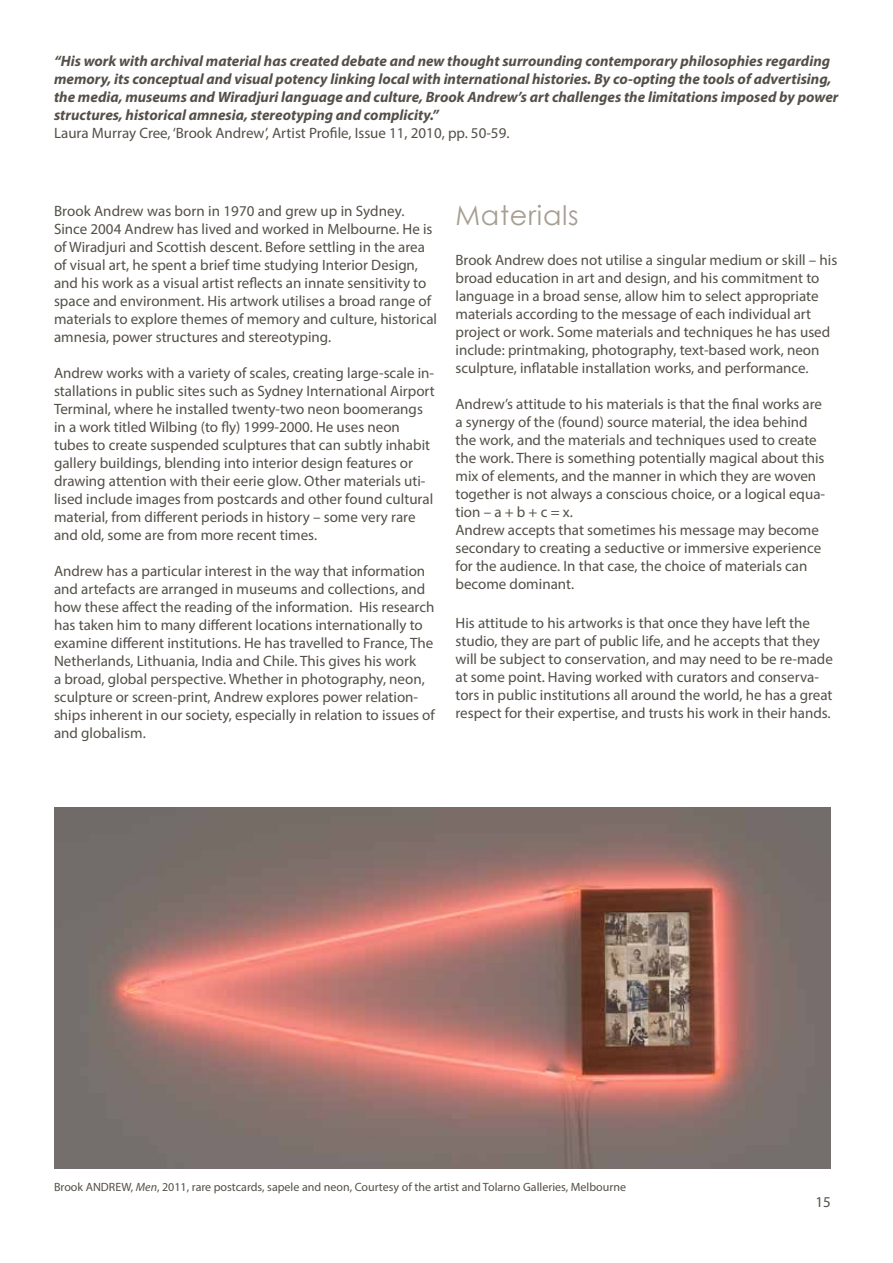
<style>
.page{position:relative;width:893px;height:1263px;background:#fff}
.page>*{position:absolute;margin:0;border:0;box-sizing:border-box;transform-origin:0 0}
.t1{font:27px "Century Gothic";letter-spacing:.025em;color:#a69e91}
.t2{font:15px/18px "Myriad Pro";color:#544f48}
.t3{font:italic 700 15px/18px "Myriad Pro";color:#544f48}
.t4{font:12px "Myriad Pro";color:#544f48}
.s1{font-style:italic}
</style>
<div class="page">
<img style="left:54px;top:808px;width:776px;height:360px">
<p class="t3" style="left:54px;top:51px;width:786px">“His work with archival material has created debate and new thought surrounding contemporary philosophies regarding memory, its conceptual and visual potency linking local with international histories. By co-opting the tools of advertising, the media, museums and Wiradjuri language and culture, Brook Andrew’s art challenges the limitations imposed by power structures, historical amnesia, stereotyping and complicity.”</p>
<p class="t2" style="left:54px;top:124px;width:457px">Laura Murray Cree, ‘Brook Andrew’, Artist Profile, Issue 11, 2010, pp. 50-59.</p>
<p class="t2" style="left:54px;top:202px;width:385px">Brook Andrew was born in 1970 and grew up in Sydney.<br>Since 2004 Andrew has lived and worked in Melbourne. He is of Wiradjuri and Scottish descent. Before settling in the area of visual art, he spent a brief time studying Interior Design, and his work as a visual artist reflects an innate sensitivity to space and environment. His artwork utilises a broad range of materials to explore themes of memory and culture, historical amnesia, power structures and stereotyping.</p>
<p class="t2" style="left:54px;top:364px;width:382px">Andrew works with a variety of scales, creating large-scale in&shy;stallations in public sites such as Sydney International Airport Terminal, where he installed twenty-two neon boomerangs in a work titled Wilbing (to fly) 1999-2000. He uses neon tubes to create suspended sculptures that can subtly inhabit gallery buildings, blending into interior design features or drawing attention with their eerie glow. Other materials uti&shy;lised include images from postcards and other found cultural material, from different periods in history – some very rare and old, some are from more recent times.</p>
<p class="t2" style="left:54px;top:562px;width:382px">Andrew has a particular interest in the way that information and artefacts are arranged in museums and collections, and how these affect the reading of the information. His research has taken him to many different locations internationally to examine different institutions. He has travelled to France, The Netherlands, Lithuania, India and Chile. This gives his work<br>a broad, global perspective. Whether in photography, neon, sculpture or screen-print, Andrew explores power relation&shy;ships inherent in our society, especially in relation to issues of and globalism.</p>
<h1 class="t1" style="left:455px;top:197px;width:125px">Materials</h1>
<p class="t2" style="left:455px;top:251px;width:383px">Brook Andrew does not utilise a singular medium or skill – his broad education in art and design, and his commitment to language in a broad sense, allow him to select appropriate materials according to the message of each individual art project or work. Some materials and techniques he has used include: printmaking, photography, text-based work, neon sculpture, inflatable installation works, and performance.</p>
<p class="t2" style="left:455px;top:395px;width:371px">Andrew’s attitude to his materials is that the final works are a synergy of the (found) source material, the idea behind the work, and the materials and techniques used to create the work. There is something potentially magical about this mix of elements, and the manner in which they are woven together is not always a conscious choice, or a logical equa&shy;tion – a + b + c = x.<br>Andrew accepts that sometimes his message may become secondary to creating a seductive or immersive experience for the audience. In that case, the choice of materials can become dominant.</p>
<p class="t2" style="left:455px;top:614px;width:379px">His attitude to his artworks is that once they have left the studio, they are part of public life, and he accepts that they will be subject to conservation, and may need to be re-made at some point. Having worked with curators and conserva&shy;tors in public institutions all around the world, he has a great respect for their expertise, and trusts his work in their hands.</p>
<p class="t4" style="left:54px;top:1180px;width:573px">Brook ANDREW, <span class="s1">Men</span>, 2011, rare postcards, sapele and neon, Courtesy of the artist and Tolarno Galleries, Melbourne</p>
<p class="t2" style="left:816px;top:1192px;width:17px">15</p>
</div>
